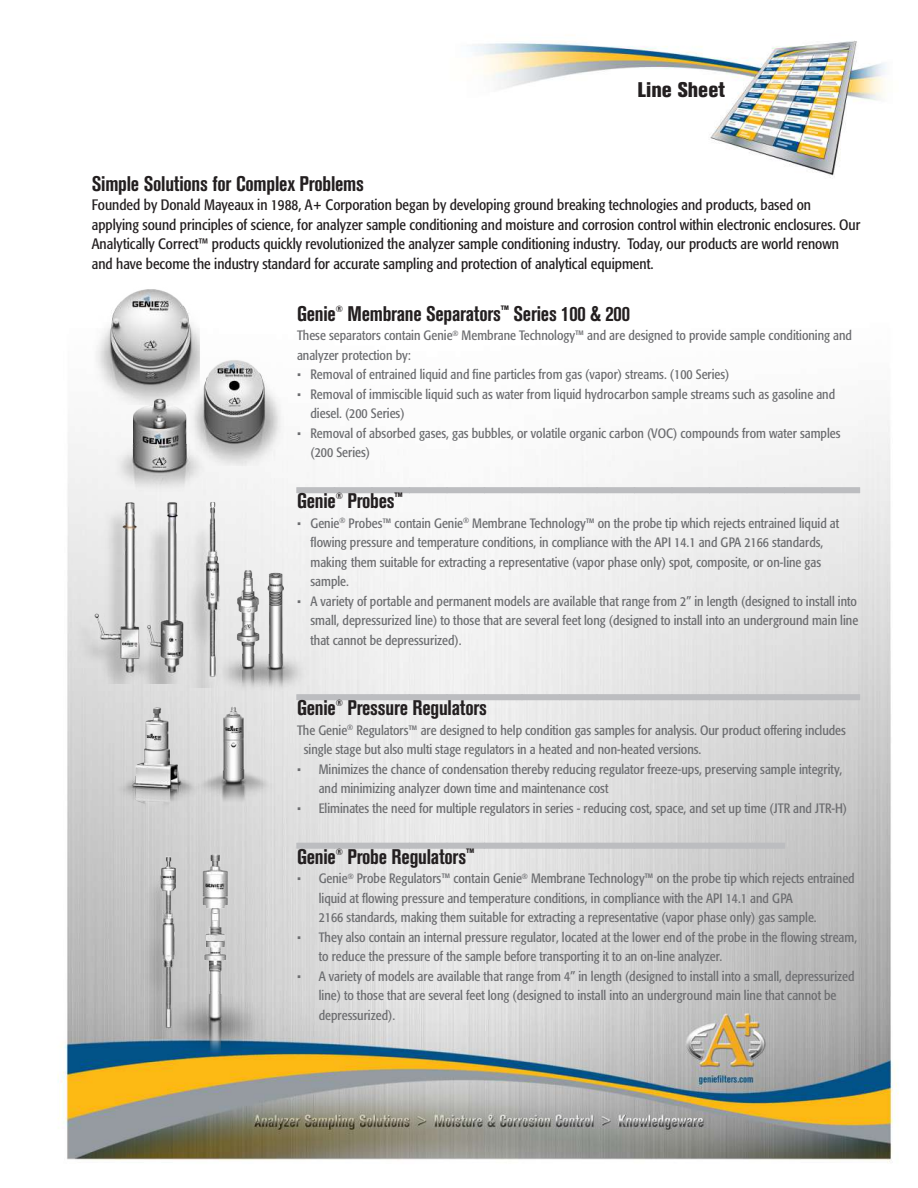
<style>
.page{position:relative;width:918px;height:1188px;background:#fff}
.page>*{position:absolute;margin:0;border:0;box-sizing:border-box;transform-origin:0 0}
.t1{font:condensed 75px "Formata";color:#bcbdc0}
.t2{font:700 condensed 21px "Akzidenz Grotesk BE";letter-spacing:-.01em;color:#231f20}
.t3{font:800 condensed 21px "Akzidenz Grotesk BE";color:#231f20}
.t4{font:condensed 15px/19.5px "Formata";color:#231f20}
.t5{font:condensed 13.5px/19.5px "Formata";color:#6c6d70}
.t6{font:700 condensed 9px "Akzidenz Grotesk BE";color:#231f20}
</style>
<div class="page">
<img style="left:57px;top:40px;width:842px;height:1123px">
<img style="left:110px;top:404px;width:100px;height:88px">
<img style="left:57px;top:254px;width:143px;height:150px">
<img style="left:174px;top:346px;width:119px;height:119px">
<img style="left:57px;top:498px;width:21px;height:186px">
<img style="left:78px;top:498px;width:39px;height:186px">
<img style="left:117px;top:498px;width:190px;height:190px">
<img style="left:180px;top:561px;width:28px;height:135px">
<img style="left:103px;top:699px;width:109px;height:109px">
<img style="left:183px;top:703px;width:102px;height:102px">
<img style="left:75px;top:853px;width:40px;height:185px">
<img style="left:115px;top:853px;width:212px;height:210px">
<img style="left:208px;top:561px;width:135px;height:135px">
<h2 class="t3" style="left:637px;top:77px;width:89px">Line Sheet</h2>
<h2 class="t2" style="left:92px;top:171px;width:274px">Simple Solutions for Complex Problems</h2>
<p class="t4" style="left:92px;top:195px;width:770px">Founded by Donald Mayeaux in 1988, A+ Corporation began by developing ground breaking technologies and products, based on applying sound principles of science, for analyzer sample conditioning and moisture and corrosion control within electronic enclosures. Our Analytically Correct™ products quickly revolutionized the analyzer sample conditioning industry. Today, our products are world renown and have become the industry standard for accurate sampling and protection of analytical equipment.</p>
<h2 class="t2" style="left:297px;top:302px;width:40px">Genie</h2>
<p class="t6" style="left:336px;top:304px;width:9px">®</p>
<h2 class="t2" style="left:347px;top:302px;width:284px">Membrane Separators<sup>™</sup> Series 100 &amp; 200</h2>
<p class="t5" style="left:297px;top:326px;width:557px">These separators contain Genie<sup>®</sup> Membrane Technology™ and are designed to provide sample conditioning and analyzer protection by:</p>
<p class="t5" style="left:297px;top:365px;width:434px">• Removal of entrained liquid and fine particles from gas (vapor) streams. (100 Series)</p>
<p class="t5" style="left:310px;top:384px;width:526px;text-indent:-14px">• Removal of immiscible liquid such as water from liquid hydrocarbon sample streams such as gasoline and diesel. (200 Series)</p>
<p class="t5" style="left:310px;top:423px;width:532px;text-indent:-14px">• Removal of absorbed gases, gas bubbles, or volatile organic carbon (VOC) compounds from water samples (200 Series)</p>
<h1 class="t1" style="left:297px;top:407px;width:564px">_______________</h1>
<h2 class="t2" style="left:297px;top:489px;width:40px">Genie</h2>
<p class="t6" style="left:336px;top:491px;width:9px">®</p>
<h2 class="t2" style="left:347px;top:489px;width:57px">Probes<sup>™</sup></h2>
<p class="t5" style="left:310px;top:513px;width:530px;text-indent:-14px">• Genie<sup>®</sup> Probes™ contain Genie<sup>®</sup> Membrane Technology™ on the probe tip which rejects entrained liquid at flowing pressure and temperature conditions, in compliance with the API 14.1 and GPA 2166 standards, making them suitable for extracting a representative (vapor phase only) spot, composite, or on-line gas sample.</p>
<p class="t5" style="left:310px;top:591px;width:549px;text-align:justify;text-indent:-14px">• A variety of portable and permanent models are available that range from 2” in length (designed to install into small, depressurized line) to those that are several feet long (designed to install into an underground main line that cannot be depressurized).</p>
<h1 class="t1" style="left:297px;top:614px;width:564px">_______________</h1>
<h2 class="t2" style="left:297px;top:696px;width:40px">Genie</h2>
<p class="t6" style="left:336px;top:698px;width:9px">®</p>
<h2 class="t2" style="left:347px;top:696px;width:141px">Pressure Regulators</h2>
<p class="t5" style="left:304px;top:720px;width:544px;text-indent:-7px">The Genie<sup>®</sup> Regulators™ are designed to help condition gas samples for analysis. Our product offering includes single stage but also multi stage regulators in a heated and non-heated versions.</p>
<p class="t5" style="left:319px;top:759px;width:525px;text-indent:-22px">• Minimizes the chance of condensation thereby reducing regulator freeze-ups, preserving sample integrity, and minimizing analyzer down time and maintenance cost</p>
<p class="t5" style="left:297px;top:798px;width:552px">• Eliminates the need for multiple regulators in series - reducing cost, space, and set up time (JTR and JTR-H)</p>
<h1 class="t1" style="left:297px;top:762px;width:489px">_____________</h1>
<h2 class="t2" style="left:297px;top:845px;width:40px">Genie</h2>
<p class="t6" style="left:336px;top:847px;width:9px">®</p>
<h2 class="t2" style="left:347px;top:845px;width:129px">Probe Regulators<sup>™</sup></h2>
<p class="t5" style="left:319px;top:869px;width:538px;text-indent:-22px">• Genie<sup>®</sup> Probe Regulators™ contain Genie<sup>®</sup> Membrane Technology™ on the probe tip which rejects entrained liquid at flowing pressure and temperature conditions, in compliance with the API 14.1 and GPA<br>2166 standards, making them suitable for extracting a representative (vapor phase only) gas sample.</p>
<p class="t5" style="left:319px;top:927px;width:540px;text-indent:-22px">• They also contain an internal pressure regulator, located at the lower end of the probe in the flowing stream, to reduce the pressure of the sample before transporting it to an on-line analyzer.</p>
<p class="t5" style="left:319px;top:966px;width:537px;text-indent:-22px">• A variety of models are available that range from 4” in length (designed to install into a small, depressurized line) to those that are several feet long (designed to install into an underground main line that cannot be depressurized).</p>
</div>
